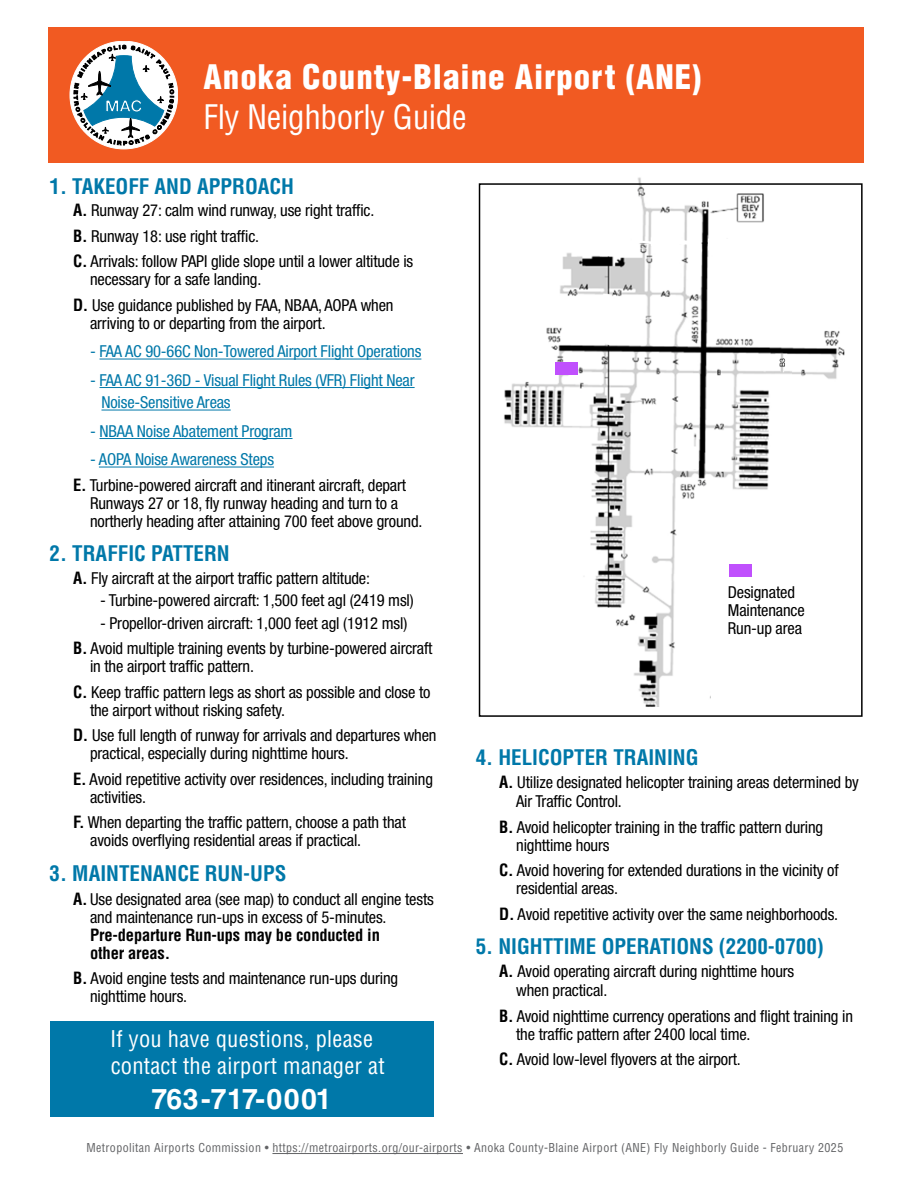
<style>
.page{position:relative;width:918px;height:1188px;background:#fff}
.page>*{position:absolute;margin:0;border:0;box-sizing:border-box;transform-origin:0 0}
.t1{font:900 condensed 33px "Helvetica LT Std";letter-spacing:.03em;color:#fff}
.t2{font:condensed 33px "Helvetica LT Std";letter-spacing:-.01em;color:#fff}
.t3{font:700 28.5px "Helvetica LT Std";letter-spacing:.01em;color:#fff}
.t4{font:condensed 22.5px/27px "Helvetica LT Std";letter-spacing:.01em;color:#fff}
.t5{font:700 condensed 21px "Helvetica LT Std";color:#0078a9}
.t6{font:condensed 16.5px/25.5px "Helvetica Neue LT Std";letter-spacing:-.01em;color:#000}
.t7{font:condensed 16.5px/22.5px "Helvetica Neue LT Std";letter-spacing:-.01em;color:#0078a9}
.t8{font:700 condensed 16.5px/18px "Helvetica LT Std";letter-spacing:-.01em;color:#000}
.t9{font:condensed 12px "Helvetica LT Std";letter-spacing:.03em;color:#636466}
.s1{font-family:"Helvetica LT Std";font-weight:700}
.s2{color:#0078a9}
</style>
<div class="page">
<div style="left:49px;top:27px;width:815px;height:136px;background:#f15a22"></div>
<div style="left:70px;top:41px;width:108px;height:108px;background:#fff;border-radius:50%"></div>
<svg style="left:74px;top:45px;width:100px;height:100px"></svg>
<hr style="left:100px;top:359px;width:321px;height:1px;background:#0078a9">
<hr style="left:100px;top:387px;width:315px;height:1px;background:#0078a9">
<hr style="left:101px;top:410px;width:130px;height:1px;background:#0078a9">
<hr style="left:100px;top:438px;width:193px;height:1px;background:#0078a9">
<hr style="left:99px;top:467px;width:175px;height:1px;background:#0078a9">
<div style="left:50px;top:1021px;width:384px;height:96px;background:#0078a9"></div>
<img style="left:504px;top:177px;width:341px;height:530px">
<hr style="left:272px;top:1153px;width:191px;height:1px;background:#636466">
<div style="left:479px;top:183px;width:384px;height:534px;border:2px solid #000"></div>
<div style="left:555px;top:362px;width:22px;height:12px;background:#c050fd"></div>
<div style="left:729px;top:564px;width:22px;height:13px;background:#c050fd"></div>
<h1 class="t1" style="left:204px;top:56px;width:499px">Anoka County-Blaine Airport (ANE)</h1>
<h1 class="t2" style="left:204px;top:96px;width:265px">Fly Neighborly Guide</h1>
<p class="t5" style="left:50px;top:173px;width:246px">1. TAKEOFF AND APPROACH</p>
<p class="t6" style="left:73px;top:198px;width:342px"><span class="s1">A.</span> Runway 27: calm wind runway, use right traffic.<br><span class="s1">B.</span> Runway 18: use right traffic.<br><span class="s1">C.</span> Arrivals: follow PAPI glide slope until a lower altitude is</p>
<p class="t6" style="left:73px;top:267px;width:322px;text-indent:17px">necessary for a safe landing.<br><span class="s1">D.</span> Use guidance published by FAA, NBAA, AOPA when</p>
<p class="t6" style="left:90px;top:310px;width:237px">arriving to or departing from the airport.</p>
<p class="t7" style="left:90px;top:340px;width:333px">- FAA AC 90-66C Non-Towered Airport Flight Operations</p>
<p class="t7" style="left:101px;top:369px;width:315px;text-indent:-11px">- FAA AC 91-36D - Visual Flight Rules (VFR) Flight Near<br>Noise-Sensitive Areas</p>
<p class="t7" style="left:90px;top:420px;width:204px">- NBAA Noise Abatement Program</p>
<p class="t6" style="left:73px;top:447px;width:335px;text-indent:17px"><span class="s2">- AOPA Noise Awareness Steps<br></span><span class="s1">E.</span> Turbine-powered aircraft and itinerant aircraft, depart</p>
<p class="t6" style="left:90px;top:494px;width:334px;line-height:18px">Runways 27 or 18, fly runway heading and turn to a northerly heading after attaining 700 feet above ground.</p>
<p class="t5" style="left:50px;top:541px;width:182px">2. TRAFFIC PATTERN</p>
<p class="t6" style="left:73px;top:565px;width:299px"><span class="s1">A.</span> Fly aircraft at the airport traffic pattern altitude:</p>
<p class="t6" style="left:100px;top:588px;width:315px">- Turbine-powered aircraft: 1,500 feet agl (2419 msl)</p>
<p class="t6" style="left:73px;top:610px;width:361px;text-align:center">- Propellor-driven aircraft: 1,000 feet agl (1912 msl)<br><span class="s1">B.</span> Avoid multiple training events by turbine-powered aircraft</p>
<p class="t6" style="left:73px;top:654px;width:359px;text-indent:17px">in the airport traffic pattern.<br><span class="s1">C.</span> Keep traffic pattern legs as short as possible and close to</p>
<p class="t6" style="left:73px;top:697px;width:365px;text-indent:17px">the airport without risking safety.<br><span class="s1">D.</span> Use full length of runway for arrivals and departures when</p>
<p class="t6" style="left:73px;top:741px;width:361px;text-indent:17px">practical, especially during nighttime hours.<br><span class="s1">E.</span> Avoid repetitive activity over residences, including training</p>
<p class="t6" style="left:73px;top:784px;width:335px;text-indent:17px">activities.<br><span class="s1">F.</span> When departing the traffic pattern, choose a path that</p>
<p class="t6" style="left:90px;top:828px;width:273px">avoids overflying residential areas if practical.</p>
<p class="t5" style="left:50px;top:860px;width:238px">3. MAINTENANCE RUN-UPS</p>
<p class="t6" style="left:90px;top:890px;width:345px;line-height:18px;text-indent:-17px"><span class="s1">A.</span> Use designated area (see map) to conduct all engine tests and maintenance run-ups in excess of 5-minutes.</p>
<p class="t8" style="left:90px;top:926px;width:291px">Pre-departure Run-ups may be conducted in other areas.</p>
<p class="t6" style="left:90px;top:969px;width:310px;line-height:18px;text-indent:-17px"><span class="s1">B.</span> Avoid engine tests and maintenance run-ups during nighttime hours.</p>
<p class="t6" style="left:728px;top:583px;width:78px;line-height:18px">Designated<br>Maintenance<br>Run-up area</p>
<p class="t5" style="left:476px;top:745px;width:224px">4. HELICOPTER TRAINING</p>
<p class="t6" style="left:516px;top:772px;width:344px;line-height:19.5px;text-indent:-17px"><span class="s1">A.</span> Utilize designated helicopter training areas determined by<br>Air Traffic Control.</p>
<p class="t6" style="left:516px;top:818px;width:309px;line-height:18px;text-indent:-17px"><span class="s1">B.</span> Avoid helicopter training in the traffic pattern during nighttime hours</p>
<p class="t6" style="left:516px;top:861px;width:324px;line-height:18px;text-indent:-17px"><span class="s1">C.</span> Avoid hovering for extended durations in the vicinity of residential areas.</p>
<p class="t6" style="left:499px;top:901px;width:341px"><span class="s1">D.</span> Avoid repetitive activity over the same neighborhoods.</p>
<p class="t5" style="left:476px;top:934px;width:350px">5. NIGHTTIME OPERATIONS (2200-0700)</p>
<p class="t6" style="left:516px;top:961px;width:280px;line-height:19.5px;text-indent:-17px"><span class="s1">A.</span> Avoid operating aircraft during nighttime hours when practical.</p>
<p class="t6" style="left:516px;top:1007px;width:338px;line-height:18px;text-indent:-17px"><span class="s1">B.</span> Avoid nighttime currency operations and flight training in the traffic pattern after 2400 local time.</p>
<p class="t6" style="left:499px;top:1047px;width:243px"><span class="s1">C.</span> Avoid low-level flyovers at the airport.</p>
<h3 class="t4" style="left:110px;top:1025px;width:276px">If you have questions, please contact the airport manager at</h3>
<h2 class="t3" style="left:152px;top:1081px;width:181px">763-717-0001</h2>
<p class="t9" style="left:87px;top:1140px;width:758px">Metropolitan Airports Commission • https://metroairports.org/our-airports • Anoka County-Blaine Airport (ANE) Fly Neighborly Guide - February 2025</p>
</div>
